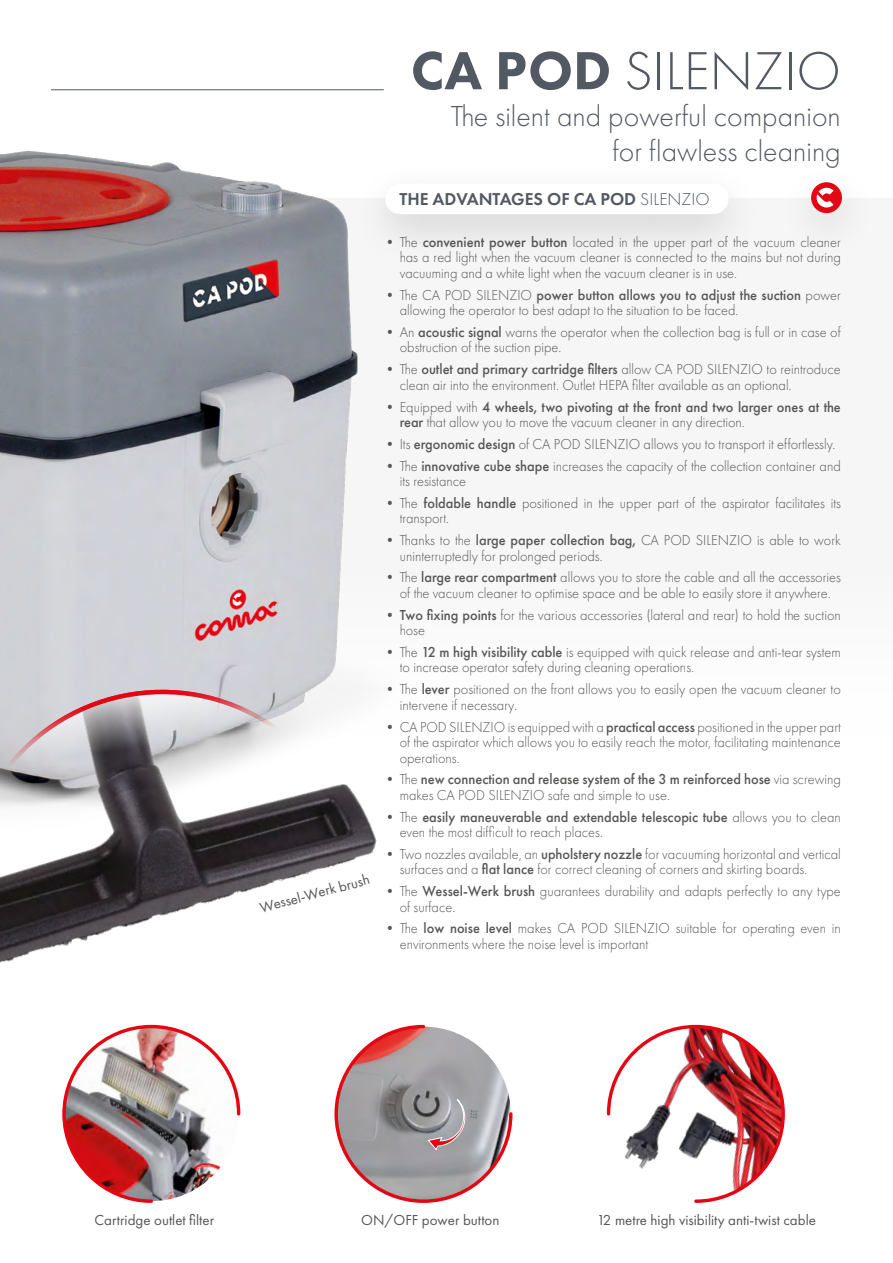
<style>
.page{position:relative;width:893px;height:1263px;background:#fff}
.page>*{position:absolute;margin:0;border:0;box-sizing:border-box;transform-origin:0 0}
.t1{font:300 55.65px "Futura PT";color:#525962}
.t2{font:300 30px/34.5px "Futura PT";color:#525962;text-align:right}
.t3{font:600 17.85px "Futura PT";color:#525962}
.t4{font:300 15px/15.5px "Futura PT";color:#575756;scale:.96 1}
.t5{font:15px "Futura PT";color:#575756}
.s1{font-weight:800}
.s2{font-weight:300}
.s3{font-weight:500}
</style>
<div class="page">
<img style="left:0;top:89px;width:384px;height:596px">
<hr style="left:51px;top:90px;width:333px;height:1px;background:#525962">
<img style="left:62px;top:1025px;width:179px;height:178px">
<img style="left:606px;top:1024px;width:179px;height:179px">
<svg style="left:334px;top:1024px;width:179px;height:179px"></svg>
<img style="left:0;top:685px;width:388px;height:340px">
<svg style="left:0;top:198px;width:284px;height:580px;background:#afaab0"></svg>
<div style="left:776px;top:159px;width:102px;height:103px;background:#f6f6f7"></div>
<div style="left:811px;top:182px;width:31px;height:31px;background:#e30613;border-radius:50%"></div>
<svg style="left:817px;top:188px;width:17px;height:19px"></svg>
<div style="left:350px;top:158px;width:414px;height:107px;background:#000;opacity:.15"></div>
<div style="left:385px;top:184px;width:344px;height:30px;background:#fff;border-radius:15px"></div>
<h1 class="t1" style="left:411px;top:39px;width:432px"><span class="s1">CA POD</span> SILENZIO</h1>
<h2 class="t2" style="left:451px;top:99px;width:391px">The silent and powerful companion for flawless cleaning</h2>
<p class="t5" style="left:258px;top:899px;width:115px;rotate:-15deg">Wessel-Werk brush</p>
<p class="t3" style="left:399px;top:188px;width:312px">THE ADVANTAGES OF CA POD <span class="s2">SILENZIO</span></p>
<p class="t4" style="left:400px;top:234px;width:461px;text-align:justify;text-indent:-17px">• The <span class="s3">convenient power button</span> located in the upper part of the vacuum cleaner has a red light when the vacuum cleaner is connected to the mains but not during vacuuming and a white light when the vacuum cleaner is in use.</p>
<p class="t4" style="left:400px;top:287px;width:461px;text-indent:-17px">• The CA POD SILENZIO <span class="s3">power button allows you to adjust the suction</span> power allowing the operator to best adapt to the situation to be faced.</p>
<p class="t4" style="left:400px;top:324px;width:461px;text-indent:-17px">• An <span class="s3">acoustic signal</span> warns the operator when the collection bag is full or in case of obstruction of the suction pipe.</p>
<p class="t4" style="left:400px;top:362px;width:461px;text-indent:-17px">• The <span class="s3">outlet and primary cartridge filters</span> allow CA POD SILENZIO to reintroduce clean air into the environment. Outlet HEPA filter available as an optional.</p>
<p class="t4" style="left:400px;top:399px;width:461px;text-indent:-17px">• Equipped with <span class="s3">4 wheels, two pivoting at the front and two larger ones at the rear</span> that allow you to move the vacuum cleaner in any direction.</p>
<p class="t4" style="left:383px;top:436px;width:473px">• Its <span class="s3">ergonomic design</span> of CA POD SILENZIO allows you to transport it effortlessly.</p>
<p class="t4" style="left:400px;top:458px;width:461px;text-indent:-17px">• The <span class="s3">innovative cube shape</span> increases the capacity of the collection container and its resistance</p>
<p class="t4" style="left:400px;top:495px;width:461px;text-indent:-17px">• The <span class="s3">foldable handle</span> positioned in the upper part of the aspirator facilitates its transport.</p>
<p class="t4" style="left:400px;top:533px;width:461px;text-indent:-17px">• Thanks to the <span class="s3">large paper collection bag,</span> CA POD SILENZIO is able to work uninterruptedly for prolonged periods.</p>
<p class="t4" style="left:383px;top:570px;width:479px;text-align:center">• The <span class="s3">large rear compartment</span> allows you to store the cable and all the accessories of the vacuum cleaner to optimise space and be able to easily store it anywhere.</p>
<p class="t4" style="left:400px;top:607px;width:461px;text-indent:-17px"><span class="s3">• Two fixing points</span> for the various accessories (lateral and rear) to hold the suction hose</p>
<p class="t4" style="left:400px;top:644px;width:461px;text-indent:-17px">• The <span class="s3">12 m high visibility cable</span> is equipped with quick release and anti-tear system to increase operator safety during cleaning operations.</p>
<p class="t4" style="left:400px;top:682px;width:461px;text-indent:-17px">• The <span class="s3">lever</span> positioned on the front allows you to easily open the vacuum cleaner to intervene if necessary.</p>
<p class="t4" style="left:400px;top:719px;width:461px;text-align:justify;text-indent:-17px">• CA POD SILENZIO is equipped with a <span class="s3">practical access</span> positioned in the upper part of the aspirator which allows you to easily reach the motor, facilitating maintenance operations.</p>
<p class="t4" style="left:400px;top:772px;width:461px;text-indent:-17px">• The <span class="s3">new connection and release system of the 3 m reinforced hose</span> via screwing makes CA POD SILENZIO safe and simple to use.</p>
<p class="t4" style="left:400px;top:809px;width:461px;text-indent:-17px">• The <span class="s3">easily maneuverable and extendable telescopic tube</span> allows you to clean even the most difficult to reach places.</p>
<p class="t4" style="left:400px;top:846px;width:461px;text-indent:-17px">• Two nozzles available, an <span class="s3">upholstery nozzle</span> for vacuuming horizontal and vertical surfaces and a <span class="s3">flat lance</span> for correct cleaning of corners and skirting boards.</p>
<p class="t4" style="left:400px;top:883px;width:461px;text-indent:-17px">• The <span class="s3">Wessel-Werk brush</span> guarantees durability and adapts perfectly to any type of surface.</p>
<p class="t4" style="left:400px;top:921px;width:461px;text-indent:-17px">• The <span class="s3">low noise level</span> makes CA POD SILENZIO suitable for operating even in environments where the noise level is important</p>
<p class="t5" style="left:95px;top:1211px;width:121px">Cartridge outlet filter</p>
<p class="t5" style="left:361px;top:1211px;width:140px">ON/OFF power button</p>
<p class="t5" style="left:597px;top:1211px;width:221px">12 metre high visibility anti-twist cable</p>
</div>
